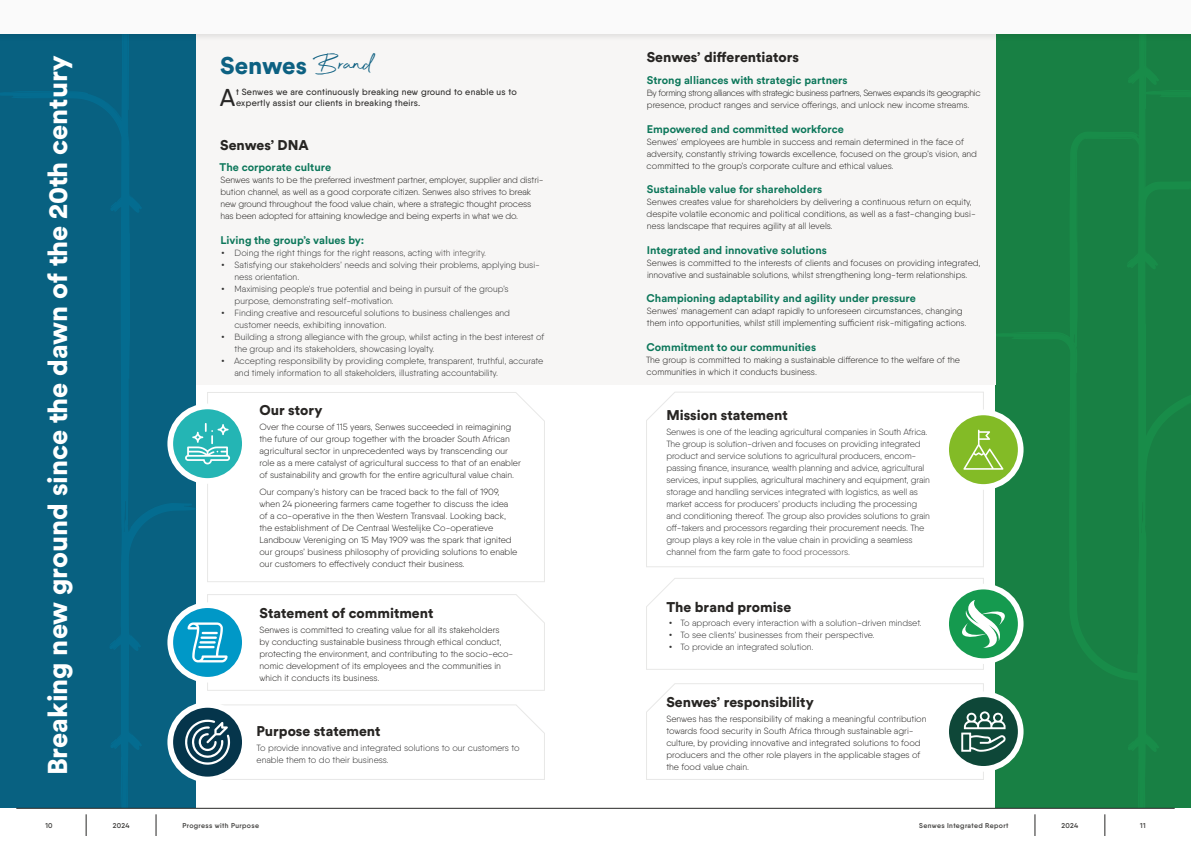
<style>
.page{position:relative;width:1191px;height:842px;background:#fff}
.page>*{position:absolute;margin:0;border:0;box-sizing:border-box;transform-origin:0 0}
.t1{font:900 27px "Circular Std";color:#fff}
.t2{font:500 24.4px "Qanelas Soft";color:#272625}
.t3{font:900 24px "Circular Std";color:#0d6182}
.t4{font:900 14px "Circular Std";color:#272523}
.t5{font:700 11px "Circular Std";color:#0c775a}
.t6{font:300 9px/12px "Qanelas";color:#272523}
.t7{font:300 9px/12px "Qanelas";letter-spacing:-.01em;color:#333}
.t8{font:300 9px/12px "Qanelas";letter-spacing:-.04em;color:#272523}
.t9{font:500 9px/10.8px "Qanelas Soft";letter-spacing:.03em;color:#272625}
.t10{font:600 7px "Qanelas";letter-spacing:.05em;color:#3f3e3c}
.s1{font-family:"Beyond Infinity";font-weight:400;font-size:30px;color:#106182}
.s2{font-family:"Qanelas Soft";font-weight:600}
.s3{color:#4a4744}
</style>
<div class="page">
<svg style="left:983px;top:42px;width:208px;height:766px;background:#1c8347"></svg>
<div style="left:0;top:0;width:996px;height:384px;background:#f7f6f5"></div>
<div style="left:0;top:42px;width:201px;height:766px;background:#086181"></div>
<svg style="left:207px;top:392px;width:338px;height:190px"></svg>
<svg style="left:646px;top:391px;width:338px;height:177px"></svg>
<svg style="left:946px;top:587px;width:74px;height:74px"></svg>
<div style="left:943px;top:584px;width:80px;height:80px;border:6px solid #fff;border-radius:50%"></div>
<svg style="left:946px;top:694px;width:74px;height:75px"></svg>
<div style="left:943px;top:691px;width:80px;height:81px;border:6px solid #fff;border-radius:50%"></div>
<svg style="left:646px;top:683px;width:359px;height:97px"></svg>
<svg style="left:946px;top:412px;width:74px;height:75px;background:#93c443"></svg>
<div style="left:943px;top:410px;width:80px;height:80px;border:6px solid #fff;border-radius:50%"></div>
<svg style="left:170px;top:406px;width:75px;height:75px;background:#48c1c0"></svg>
<div style="left:167px;top:404px;width:81px;height:80px;border:6px solid #fff;border-radius:50%"></div>
<svg style="left:170px;top:605px;width:75px;height:75px"></svg>
<div style="left:167px;top:602px;width:81px;height:80px;border:6px solid #fff;border-radius:50%"></div>
<svg style="left:185px;top:423px;width:45px;height:41px;background:#58c6c5"></svg>
<svg style="left:963px;top:430px;width:40px;height:40px;background:#98c64b"></svg>
<svg style="left:170px;top:705px;width:75px;height:74px"></svg>
<div style="left:167px;top:702px;width:81px;height:80px;border:6px solid #fff;border-radius:50%"></div>
<svg style="left:185px;top:704px;width:360px;height:76px"></svg>
<svg style="left:187px;top:594px;width:358px;height:97px"></svg>
<svg style="left:646px;top:577px;width:366px;height:93px"></svg>
<div style="left:0;top:0;width:1191px;height:42px;background:#000;opacity:.1"></div>
<div style="left:0;top:0;width:1191px;height:34px;background:#fafafa"></div>
<hr style="left:16px;top:808px;width:1158px;height:1px;background:#272625">
<svg style="left:1104px;top:814px;width:1px;height:22px"></svg>
<svg style="left:86px;top:814px;width:1px;height:22px"></svg>
<svg style="left:1034px;top:814px;width:1px;height:22px"></svg>
<svg style="left:156px;top:814px;width:1px;height:22px"></svg>
<h1 class="t1" style="left:40px;top:775px;width:722px;rotate:-90deg">Breaking new ground since the dawn of the 20th century</h1>
<h3 class="t4" style="left:647px;top:48px;width:154px">Senwes’ differentiators</h3>
<h3 class="t3" style="left:220px;top:49px;width:155px">Senwes <span class="s1">Brand</span></h3>
<p class="t5" style="left:647px;top:73px;width:202px">Strong alliances with strategic partners</p>
<p class="t8" style="left:647px;top:87px;width:335px">By forming strong alliances with strategic business partners, Senwes expands its geographic presence, product ranges and service offerings, and unlock new income streams.</p>
<p class="t5" style="left:647px;top:122px;width:198px">Empowered and committed workforce</p>
<p class="t6" style="left:646px;top:135px;width:332px">Senwes’ employees are humble in success and remain determined in the face of adversity, constantly striving towards excellence, focused on the group’s vision, and committed to the group’s corporate culture and ethical values.</p>
<p class="t5" style="left:647px;top:182px;width:177px">Sustainable value for shareholders</p>
<p class="t6" style="left:646px;top:196px;width:331px">Senwes creates value for shareholders by delivering a continuous return on equity, despite volatile economic and political conditions, as well as a fast-changing busi&shy;ness landscape that requires agility at all levels.</p>
<p class="t5" style="left:647px;top:243px;width:181px">Integrated and innovative solutions</p>
<p class="t6" style="left:647px;top:256px;width:335px">Senwes is committed to the interests of clients and focuses on providing integrated, innovative and sustainable solutions, whilst strengthening long-term relationships.</p>
<p class="t5" style="left:646px;top:291px;width:271px">Championing adaptability and agility under pressure</p>
<p class="t6" style="left:647px;top:305px;width:321px">Senwes’ management can adapt rapidly to unforeseen circumstances, changing them into opportunities, whilst still implementing sufficient risk-mitigating actions.</p>
<p class="t5" style="left:646px;top:340px;width:171px">Commitment to our communities</p>
<p class="t6" style="left:646px;top:354px;width:315px">The group is committed to making a sustainable difference to the welfare of the communities in which it conducts business.</p>
<h2 class="t2" style="left:220px;top:82px;width:17px">A</h2>
<p class="t9" style="left:236px;top:86px;width:282px">t Senwes we are continuously breaking new ground to enable us to expertly assist our clients in breaking theirs.</p>
<h3 class="t4" style="left:220px;top:135px;width:90px">Senwes’ DNA</h3>
<p class="t5" style="left:220px;top:160px;width:113px">The corporate culture</p>
<p class="t6" style="left:220px;top:174px;width:325px">Senwes wants to be the preferred investment partner, employer, supplier and distri&shy;bution channel, as well as a good corporate citizen. Senwes also strives to break new ground throughout the food value chain, where a strategic thought process has been adopted for attaining knowledge and being experts in what we do.</p>
<p class="t5" style="left:220px;top:233px;width:145px">Living the group’s values by:</p>
<p class="t7" style="left:222px;top:246px;width:266px"><span class="s2">•</span> Doing the right things for the right reasons, acting <span class="s3">with integrity.</span></p>
<p class="t7" style="left:235px;top:258px;width:307px;text-indent:-13px"><span class="s2">•</span> Satisfying our stakeholders’ needs and solving their problems, applying busi&shy;ness orientation.</p>
<p class="t7" style="left:235px;top:282px;width:276px;text-indent:-13px"><span class="s2">•</span> Maximising people’s true potential and being in pursuit of the group’s purpose, demonstrating self-motivation.</p>
<p class="t7" style="left:234px;top:306px;width:277px;text-indent:-13px"><span class="s2">•</span> Finding creative and resourceful solutions to business challenges and customer needs, exhibiting innovation.</p>
<p class="t7" style="left:234px;top:330px;width:311px;text-indent:-13px"><span class="s2">•</span> Building a strong allegiance with the group, whilst acting in the best interest of the group and its stakeholders, showcasing loyalty.</p>
<p class="t7" style="left:234px;top:354px;width:310px;text-indent:-13px"><span class="s2">•</span> Accepting responsibility by providing complete, transparent, truthful, accurate and timely information to all stakeholders, illustrating accountability.</p>
<h3 class="t4" style="left:259px;top:400px;width:65px">Our story</h3>
<p class="t6" style="left:259px;top:420px;width:263px">Over the course of 115 years, Senwes succeeded in reimagining the future of our group together with the broader South African agricultural sector in unprecedented ways by transcending our role as a mere catalyst of agricultural success to that of an enabler of sustainability and growth for the entire agricultural value chain.</p>
<p class="t6" style="left:259px;top:486px;width:259px">Our company’s history can be traced back to the fall of 1909, when 24 pioneering farmers came together to discuss the idea of a co-operative in the then Western Transvaal. Looking back, the establishment of De Centraal Westelijke Co-operatieve Landbouw Vereniging on 15 May 1909 was the spark that ignited our groups’ business philosophy of providing solutions to enable our customers to effectively conduct their business.</p>
<h3 class="t4" style="left:666px;top:405px;width:123px">Mission statement</h3>
<p class="t7" style="left:666px;top:425px;width:265px">Senwes is one of the leading agricultural companies in South Africa.<br>The group is solution-driven and focuses on providing integrated product and service solutions to agricultural producers, encom&shy;passing finance, insurance, wealth planning and advice, agricultural services, input supplies, agricultural machinery and equipment, grain storage and handling services integrated with logistics, as well as market access for producers’ products including the processing and conditioning thereof. The group also provides solutions to grain off-takers and processors regarding their procurement needs. The group plays a key role in the value chain in providing a seamless channel from the farm gate to <span class="s3">food processors.</span></p>
<h3 class="t4" style="left:666px;top:597px;width:126px">The brand promise</h3>
<p class="t7" style="left:669px;top:617px;width:254px"><span class="s2">•</span> To approach every interaction with a solution-driven mindset.</p>
<p class="t7" style="left:669px;top:629px;width:207px"><span class="s2">•</span> To see clients’ businesses from their perspective.</p>
<p class="t7" style="left:669px;top:641px;width:146px"><span class="s2">•</span> To provide an integrated solution.</p>
<h3 class="t4" style="left:259px;top:604px;width:175px">Statement of commitment</h3>
<p class="t6" style="left:259px;top:624px;width:255px">Senwes is committed to creating value for all its stakeholders<br>by conducting sustainable business through ethical conduct, protecting the environment, and contributing to the socio-eco&shy;nomic development of its employees and the communities in which it conducts its business.</p>
<h3 class="t4" style="left:666px;top:693px;width:149px">Senwes’ responsibility</h3>
<p class="t6" style="left:666px;top:713px;width:262px">Senwes has the responsibility of making a meaningful contribution towards food security in South Africa through sustainable agri&shy;culture, by providing innovative and integrated solutions to food producers and the other role players in the applicable stages of the food value chain.</p>
<h3 class="t4" style="left:257px;top:722px;width:125px">Purpose statement</h3>
<p class="t7" style="left:257px;top:741px;width:264px">To provide innovative and integrated solutions to our customers to enable them to do their business.</p>
<p class="t10" style="left:45px;top:821px;width:9px">10</p>
<p class="t10" style="left:113px;top:821px;width:18px">2024</p>
<p class="t10" style="left:182px;top:821px;width:78px">Progress with Purpose</p>
<p class="t10" style="left:919px;top:821px;width:91px">Senwes Integrated Report</p>
<p class="t10" style="left:1061px;top:821px;width:18px">2024</p>
<p class="t10" style="left:1140px;top:821px;width:7px">11</p>
</div>
